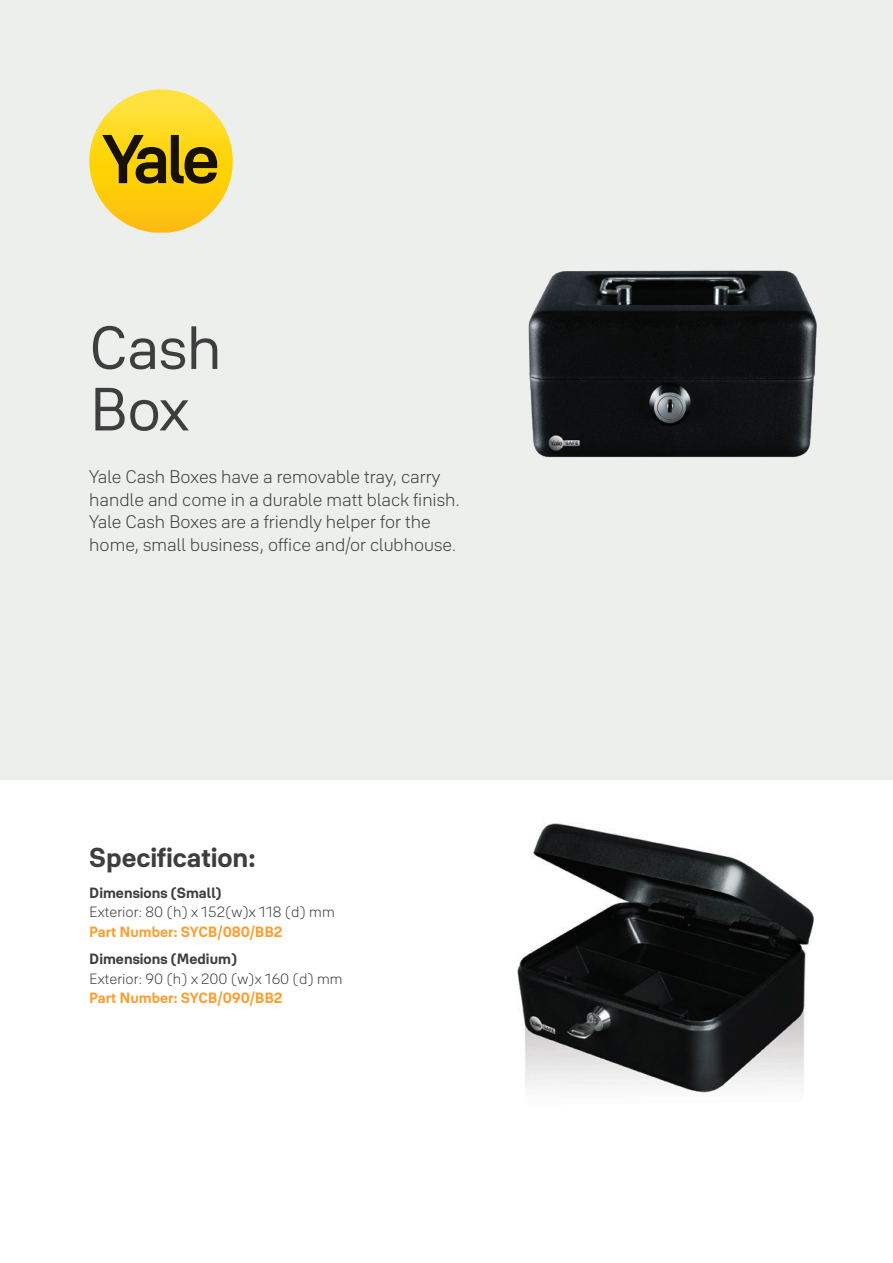
<style>
.page{position:relative;width:893px;height:1263px;background:#fff}
.page>*{position:absolute;margin:0;border:0;box-sizing:border-box;transform-origin:0 0}
.t1{font:60px/61.5px "Yale Solis";letter-spacing:-.005em;color:#3e3e3f}
.t2{font:700 27px "Yale Solis";letter-spacing:-.005em;color:#3e3e3f}
.t3{font:300 18px/22.5px "Yale Solis";color:#3e3e3f}
.t4{font:300 14.7px "Yale Solis";color:#3e3e3f}
.t5{font:700 14.7px "Yale Solis";color:#f9a032}
.t6{font:700 14.7px "Yale Solis";color:#3e3e3f}
</style>
<div class="page">
<div style="left:0;top:0;width:893px;height:780px;background:#edefed"></div>
<svg style="left:89px;top:89px;width:144px;height:144px"></svg>
<img style="left:528px;top:270px;width:289px;height:188px">
<img style="left:517px;top:823px;width:297px;height:270px">
<h1 class="t1" style="left:89px;top:316px;width:134px">Cash<br>Box</h1>
<p class="t3" style="left:89px;top:465px;width:372px">Yale Cash Boxes have a removable tray, carry handle and come in a durable matt black finish.<br>Yale Cash Boxes are a friendly helper for the home, small business, office and/or clubhouse.</p>
<h2 class="t2" style="left:89px;top:841px;width:168px">Specification:</h2>
<p class="t6" style="left:89px;top:883px;width:134px">Dimensions (Small)</p>
<p class="t4" style="left:89px;top:904px;width:247px">Exterior: 80 (h) x 152(w)x 118 (d) mm</p>
<p class="t5" style="left:89px;top:923px;width:195px">Part Number: SYCB/080/BB2</p>
<p class="t6" style="left:89px;top:950px;width:150px">Dimensions (Medium)</p>
<p class="t4" style="left:89px;top:970px;width:255px">Exterior: 90 (h) x 200 (w)x 160 (d) mm</p>
<p class="t5" style="left:89px;top:989px;width:195px">Part Number: SYCB/090/BB2</p>
</div>
